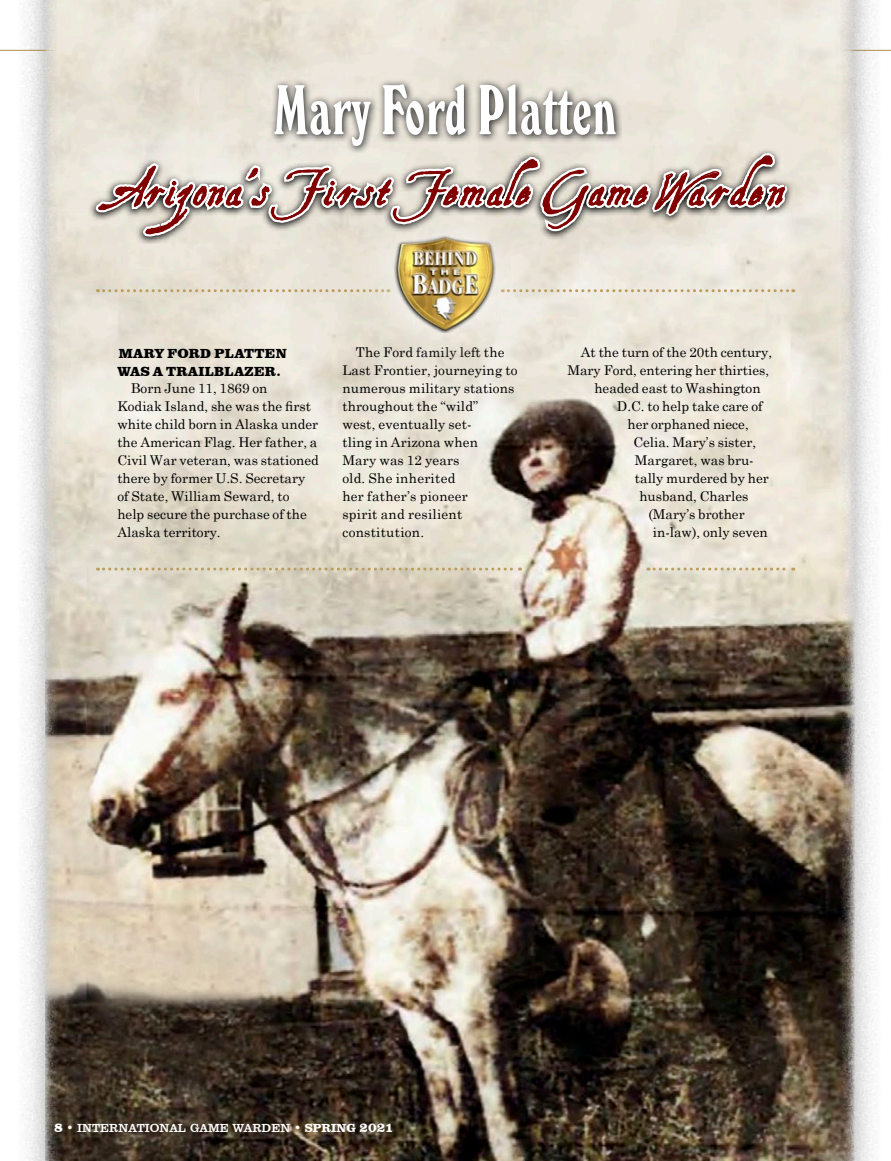
<style>
.page{position:relative;width:891px;height:1161px;background:#fff}
.page>*{position:absolute;margin:0;border:0;box-sizing:border-box;transform-origin:0 0}
.t1{font:45px "Aquiline Two";letter-spacing:.09em;color:#800000}
.t2{font:13.5px/18px "Century Schoolbook";color:#000}
.t3{font:900 13.5px/18px "Clarendon BT";letter-spacing:.025em;color:#000}
.t4{font:12px "Clarendon BT";color:#fff}
.s1{font-weight:900;font-size:13.5px}
.s2{font-weight:700}
.s3{font-weight:700;font-size:13.5px}
</style>
<div class="page">
<hr style="left:0;top:48px;width:891px;height:4px;background:#000;opacity:.75">
<div style="left:17px;top:0;width:865px;height:1161px;background:#7e7e7e;opacity:.67"></div>
<img style="left:45px;top:0;width:809px;height:1161px">
<svg style="left:648px;top:568px;width:146px;height:3px"></svg>
<svg style="left:98px;top:568px;width:422px;height:3px"></svg>
<svg style="left:93px;top:60px;width:701px;height:335px"></svg>
<h1 class="t1" style="left:118px;top:163px;width:668px">Arizona’sFirstFemale Game Warden</h1>
<p class="t3" style="left:117px;top:344px;width:171px">MARY FORD PLATTEN<br>WAS A TRAILBLAZER.</p>
<p class="t2" style="left:117px;top:378px;width:203px;text-indent:14px">Born June 11, 1869 on<br>Kodiak Island, she was the first white child born in Alaska under the American Flag. Her father, a<br>Civil War veteran, was stationed there by former U.S. Secretary of State, William Seward, to help secure the purchase of the<br>Alaska territory.</p>
<p class="t2" style="left:342px;top:342px;width:177px;text-indent:14px">The Ford family left the<br>Last Frontier, journeying to numerous military stations throughout the “wild”<br>west, eventually set-<br>tling in Arizona when<br>Mary was 12 years<br>old. She inherited<br>her father’s pioneer<br>spirit and resilient constitution.</p>
<p class="t2" style="left:581px;top:342px;width:193px">At the turn of the 20th century,</p>
<p class="t2" style="left:567px;top:360px;width:203px">Mary Ford, entering her thirties,</p>
<p class="t2" style="left:594px;top:378px;width:168px">headed east to Washington</p>
<p class="t2" style="left:617px;top:396px;width:147px">D.C. to help take care of</p>
<p class="t2" style="left:627px;top:414px;width:123px">her orphaned niece,</p>
<p class="t2" style="left:633px;top:432px;width:124px">Celia. Mary’s sister,</p>
<p class="t2" style="left:635px;top:450px;width:120px">Margaret, was bru-</p>
<p class="t2" style="left:635px;top:468px;width:135px">tally murdered by her</p>
<p class="t2" style="left:639px;top:486px;width:111px">husband, Charles</p>
<p class="t2" style="left:648px;top:504px;width:98px">(Mary’s brother</p>
<p class="t2" style="left:653px;top:522px;width:116px">in-law), only seven</p>
<p class="t4" style="left:54px;top:1120px;width:341px"><span class="s1">8</span> • INTERNATIONAL GAME WARDEN • <span class="s2">SPRING</span> <span class="s3">2021</span></p>
</div>
